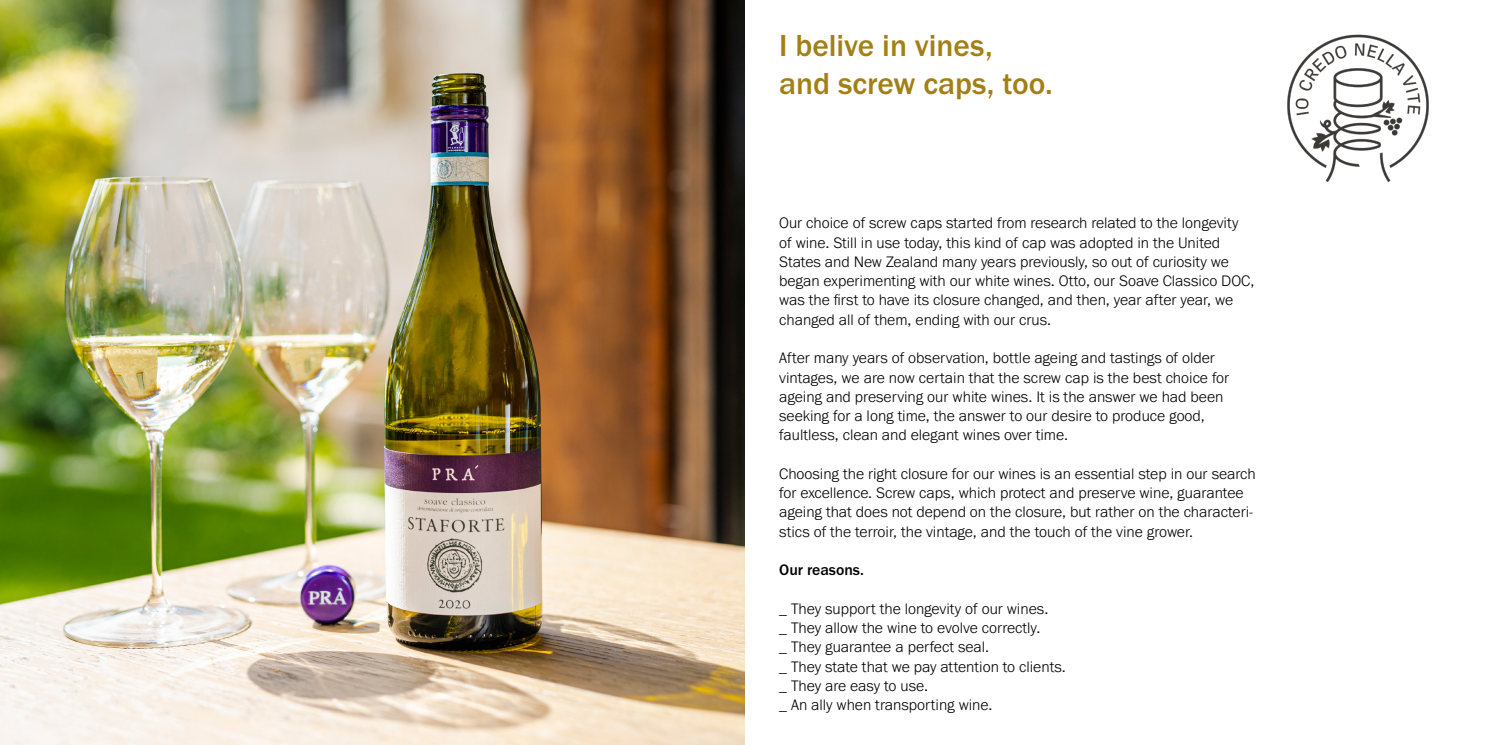
<style>
.page{position:relative;width:1489px;height:745px;background:#fff}
.page>*{position:absolute;margin:0;border:0;box-sizing:border-box;transform-origin:0 0}
.t1{font:500 31.5px/37.8px "Franklin Gothic URW";color:#a38015}
.t2{font:300 15.75px/19.2px "Franklin Gothic URW";color:#000}
.t3{font:500 15.75px "Franklin Gothic URW";color:#000}
</style>
<div class="page">
<img style="left:0;top:0;width:744px;height:744px">
<img style="left:1287px;top:35px;width:141px;height:147px">
<h1 class="t1" style="left:779px;top:26px;width:275px">I belive in vines,<br>and screw caps, too.</h1>
<p class="t2" style="left:779px;top:213px;width:476px">Our choice of screw caps started from research related to the longevity of wine. Still in use today, this kind of cap was adopted in the United States and New Zealand many years previously, so out of curiosity we began experimenting with our white wines. Otto, our Soave Classico DOC, was the first to have its closure changed, and then, year after year, we changed all of them, ending with our crus.</p>
<p class="t2" style="left:779px;top:348px;width:451px">After many years of observation, bottle ageing and tastings of older vintages, we are now certain that the screw cap is the best choice for ageing and preserving our white wines. It is the answer we had been seeking for a long time, the answer to our desire to produce good, faultless, clean and elegant wines over time.</p>
<p class="t2" style="left:779px;top:463px;width:478px">Choosing the right closure for our wines is an essential step in our search for excellence. Screw caps, which protect and preserve wine, guarantee ageing that does not depend on the closure, but rather on the characteri&shy;stics of the terroir, the vintage, and the touch of the vine grower.</p>
<p class="t3" style="left:779px;top:560px;width:86px">Our reasons.</p>
<p class="t2" style="left:779px;top:598px;width:288px">_ They support the longevity of our wines.<br>_ They allow the wine to evolve correctly.<br>_ They guarantee a perfect seal.<br>_ They state that we pay attention to clients. _ They are easy to use.<br>_ An ally when transporting wine.</p>
</div>
